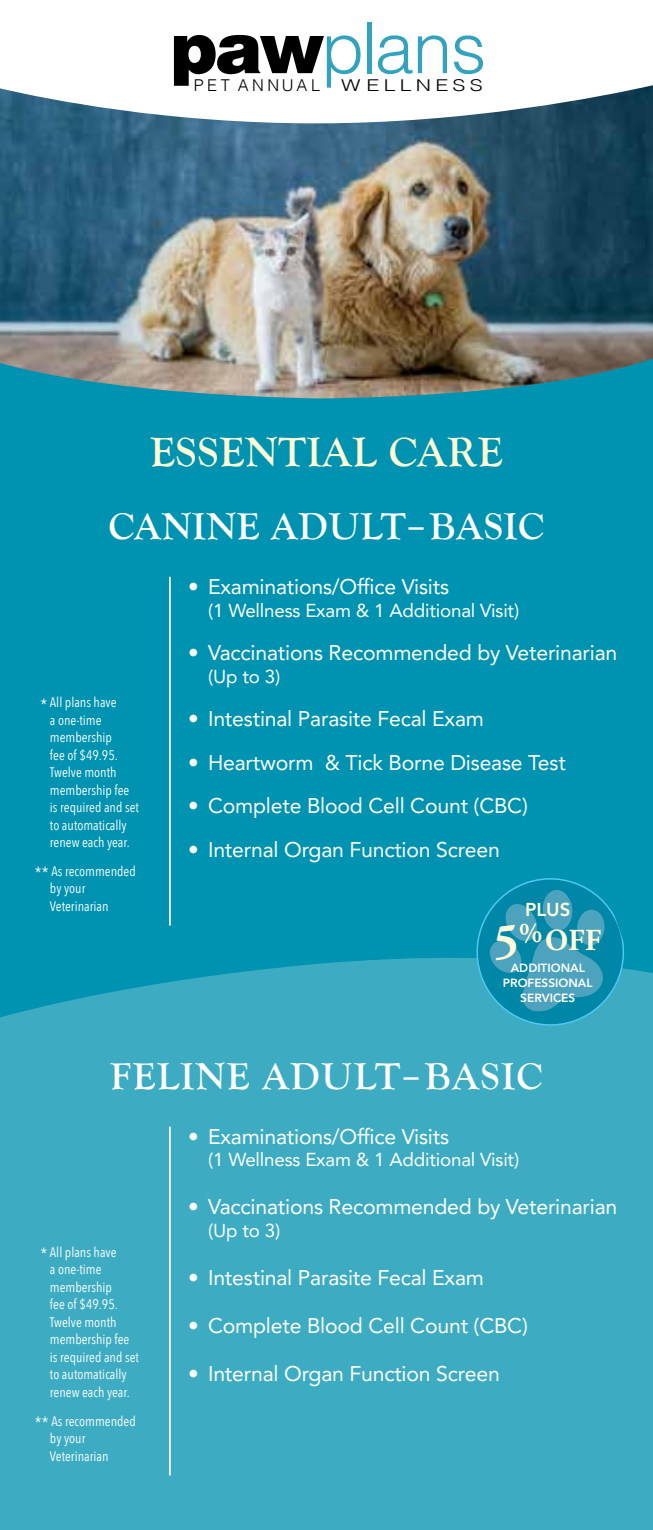
<style>
.page{position:relative;width:653px;height:1530px;background:#fff}
.page>*{position:absolute;margin:0;border:0;box-sizing:border-box;transform-origin:0 0}
.t1{font:300 71px "Helvetica";letter-spacing:-.03em;color:#33a2bf}
.t2{font:700 42.5px "Goudy Old Style T";letter-spacing:.02em;color:#fffbd3}
.t3{font:700 38.75px "Goudy Old Style T";letter-spacing:.02em;color:#fff}
.t4{font:700 38.75px "Goudy Old Style T";letter-spacing:.04em;color:#fff}
.t5{font:700 30.5px "Adobe Garamond Pro";color:#fffcd9;scale:.96 1}
.t6{font:21.25px "Avenir LT Pro";letter-spacing:-.01em;color:#fff}
.t7{font:18.75px "Avenir LT Pro";letter-spacing:-.01em;color:#fff}
.t8{font:800 18.75px "Avenir LT Pro";color:#fffcd9}
.t9{font:300 16.25px "Helvetica";letter-spacing:.22em;color:#000}
.t10{font:300 16.25px "Helvetica";letter-spacing:.2em;color:#000;scale:1.34 1}
.t11{font:13.75px/17.5px "Avenir Next Condensed";color:#fff}
.t12{font:800 12px/15.2px "Avenir LT Pro";color:#fff;text-align:center}
.s1{font-family:"Helvetica LT Std";font-weight:900;color:#000}
.s2{font-size:16.25px}
.s3{font-size:49.25px}
</style>
<div class="page">
<div style="left:0;top:398px;width:652px;height:557px;background:#0093b1"></div>
<div style="left:0;top:955px;width:652px;height:575px;background:#3dacc3"></div>
<hr style="left:169px;top:577px;width:2px;height:349px;background:#fff">
<hr style="left:169px;top:1127px;width:2px;height:348px;background:#fff">
<svg style="left:466px;top:868px;width:166px;height:168px;background:#2198b5"></svg>
<img style="left:0;top:85px;width:652px;height:313px">
<h1 class="t1" style="left:171px;top:18px;width:317px"><span class="s1">paw</span>plans</h1>
<p class="t9" style="left:194px;top:79px;width:128px">PET ANNUAL</p>
<p class="t10" style="left:341px;top:79px;width:107px">WELLNESS</p>
<h2 class="t2" style="left:150px;top:428px;width:354px">ESSENTIAL CARE</h2>
<h3 class="t3" style="left:109px;top:505px;width:437px">CANINE ADULT–BASIC</h3>
<p class="t6" style="left:188px;top:578px;width:262px">• Examinations/Office Visits</p>
<p class="t7" style="left:208px;top:603px;width:312px">(1 Wellness Exam &amp; 1 Additional Visit)</p>
<p class="t6" style="left:188px;top:644px;width:431px">• Vaccinations Recommended by Veterinarian</p>
<p class="t7" style="left:208px;top:669px;width:74px">(Up to 3)</p>
<p class="t6" style="left:188px;top:710px;width:297px">• Intestinal Parasite Fecal Exam</p>
<p class="t6" style="left:188px;top:754px;width:379px">• Heartworm &amp; Tick Borne Disease Test</p>
<p class="t6" style="left:188px;top:797px;width:341px">• Complete Blood Cell Count (CBC)</p>
<p class="t6" style="left:188px;top:841px;width:313px">• Internal Organ Function Screen</p>
<p class="t11" style="left:50px;top:694px;width:90px;text-indent:-9px"><span class="s2">*</span> All plans have<br>a one-time membership<br>fee of $49.95.<br>Twelve month membership fee is required and set to automatically renew each year.</p>
<p class="t11" style="left:50px;top:863px;width:87px;text-indent:-15px"><span class="s2">**</span> As recommended by your<br>Veterinarian</p>
<p class="t8" style="left:525px;top:902px;width:47px">PLUS</p>
<h3 class="t5" style="left:494px;top:922px;width:113px"><span class="s3">5</span><sup>%</sup>OFF</h3>
<p class="t12" style="left:503px;top:961px;width:91px">ADDITIONAL<br>PROFESSIONAL<br>SERVICES</p>
<h3 class="t4" style="left:110px;top:1055px;width:434px">FELINE ADULT–BASIC</h3>
<p class="t11" style="left:50px;top:1244px;width:90px;text-indent:-9px"><span class="s2">*</span> All plans have<br>a one-time membership<br>fee of $49.95.<br>Twelve month membership fee is required and set to automatically renew each year.</p>
<p class="t11" style="left:50px;top:1413px;width:87px;text-indent:-15px"><span class="s2">**</span> As recommended by your<br>Veterinarian</p>
<p class="t6" style="left:188px;top:1127px;width:262px">• Examinations/Office Visits</p>
<p class="t7" style="left:208px;top:1152px;width:312px">(1 Wellness Exam &amp; 1 Additional Visit)</p>
<p class="t6" style="left:188px;top:1198px;width:431px">• Vaccinations Recommended by Veterinarian</p>
<p class="t7" style="left:208px;top:1222px;width:74px">(Up to 3)</p>
<p class="t6" style="left:188px;top:1268px;width:297px">• Intestinal Parasite Fecal Exam</p>
<p class="t6" style="left:188px;top:1317px;width:341px">• Complete Blood Cell Count (CBC)</p>
<p class="t6" style="left:188px;top:1365px;width:313px">• Internal Organ Function Screen</p>
</div>
